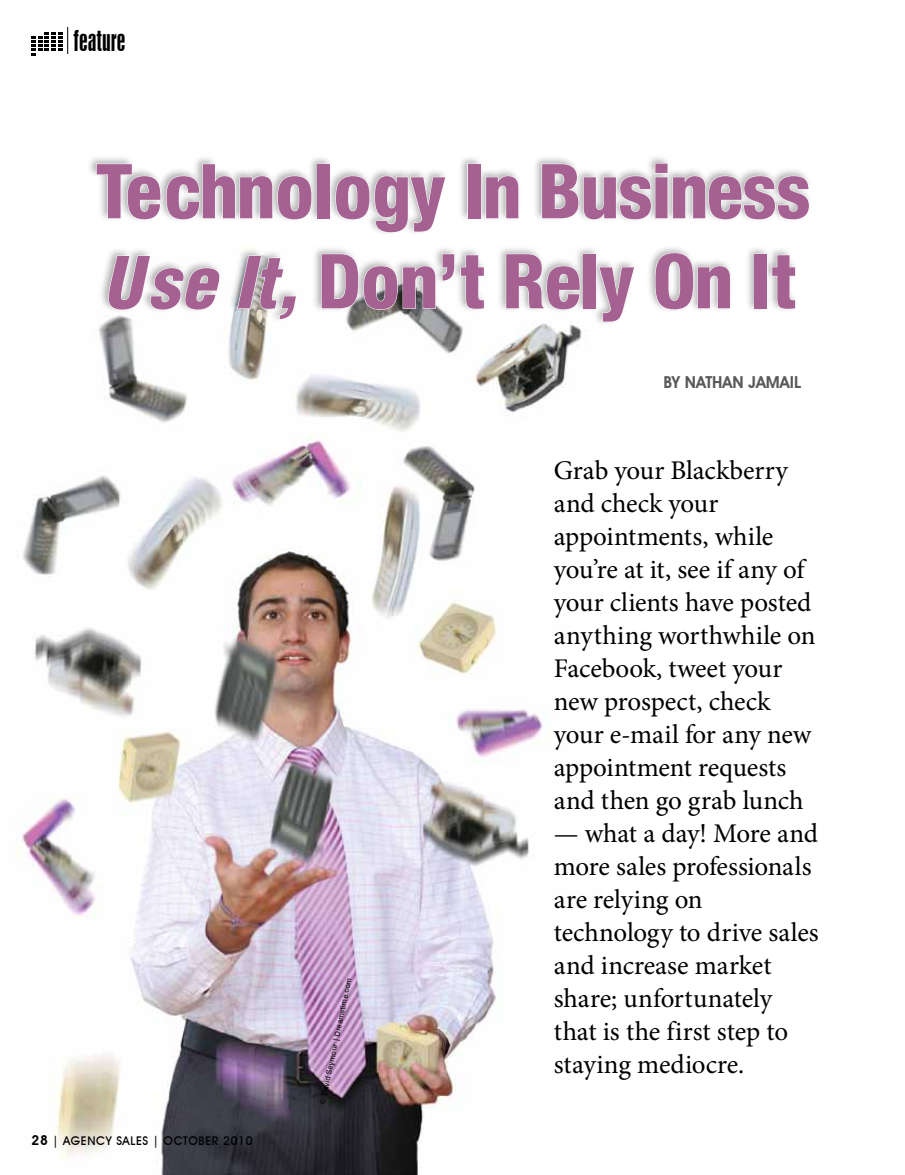
<style>
.page{position:relative;width:905px;height:1175px;background:#fff}
.page>*{position:absolute;margin:0;border:0;box-sizing:border-box;transform-origin:0 0}
.t1{font:75px/90px "Context Reprise Black Cond SSK";color:#a66193}
.t2{font:27px/33px "Minion Pro";letter-spacing:-.005em;color:#000}
.t3{font:27px "Swiss 924 BT Regular B";color:#000}
.t4{font:600 16.5px "Avant Garde IT Cby BT";color:#58595b}
.t5{font:500 12px "Avant Garde IT Cby BT";letter-spacing:.05em;color:#000}
.t6{font:7.5px "Swiss 721 BT";color:#000}
.s1{font-family:"Context Black Cond SSK";font-style:italic;font-size:69px}
.s2{font-weight:600;font-size:13.5px}
</style>
<div class="page">
<img style="left:16px;top:326px;width:566px;height:848px">
<svg style="left:32px;top:27px;width:36px;height:29px"></svg>
<div style="left:86px;top:154px;width:726px;height:172px;background:#000;opacity:.3"></div>
<svg style="left:96px;top:163px;width:216px;height:57px"></svg>
<div style="left:317px;top:164px;width:13px;height:55px;border:1px solid #fff"></div>
<svg style="left:335px;top:175px;width:111px;height:58px"></svg>
<div style="left:467px;top:164px;width:13px;height:55px;border:1px solid #fff"></div>
<svg style="left:485px;top:175px;width:34px;height:44px"></svg>
<svg style="left:541px;top:163px;width:268px;height:57px"></svg>
<svg style="left:108px;top:255px;width:112px;height:55px"></svg>
<svg style="left:237px;top:255px;width:60px;height:65px"></svg>
<svg style="left:321px;top:253px;width:115px;height:57px"></svg>
<svg style="left:442px;top:253px;width:42px;height:56px"></svg>
<svg style="left:505px;top:253px;width:75px;height:57px"></svg>
<div style="left:583px;top:254px;width:13px;height:55px;border:1px solid #fff"></div>
<svg style="left:598px;top:266px;width:37px;height:56px"></svg>
<svg style="left:654px;top:252px;width:76px;height:58px"></svg>
<div style="left:754px;top:254px;width:13px;height:55px;border:1px solid #fff"></div>
<svg style="left:771px;top:254px;width:25px;height:55px"></svg>
<p class="t3" style="left:74px;top:24px;width:53px">FEATURE</p>
<h1 class="t1" style="left:95px;top:145px;width:717px">Technology In Business<br><span class="s1">Use It,</span> Don’t Rely On It</h1>
<p class="t5" style="left:32px;top:1133px;width:222px"><span class="s2">28</span> | AGENCY SALES | OCTOBER 2010</p>
<p class="t6" style="left:318px;top:1103px;width:131px;rotate:-78deg">© David Seymour | Dreamstime.com</p>
<p class="t4" style="left:663px;top:372px;width:139px">BY NATHAN JAMAIL</p>
<p class="t2" style="left:554px;top:454px;width:263px">Grab your Blackberry and check your appointments, while you’re at it, see if any of your clients have posted anything worthwhile on<br>Facebook, tweet your new prospect, check your e-mail for any new appointment requests and then go grab lunch</p>
<p class="t2" style="left:554px;top:817px;width:266px">— what a day! More and more sales professionals are relying on technology to drive sales and increase market share; unfortunately that is the first step to staying mediocre.</p>
</div>
